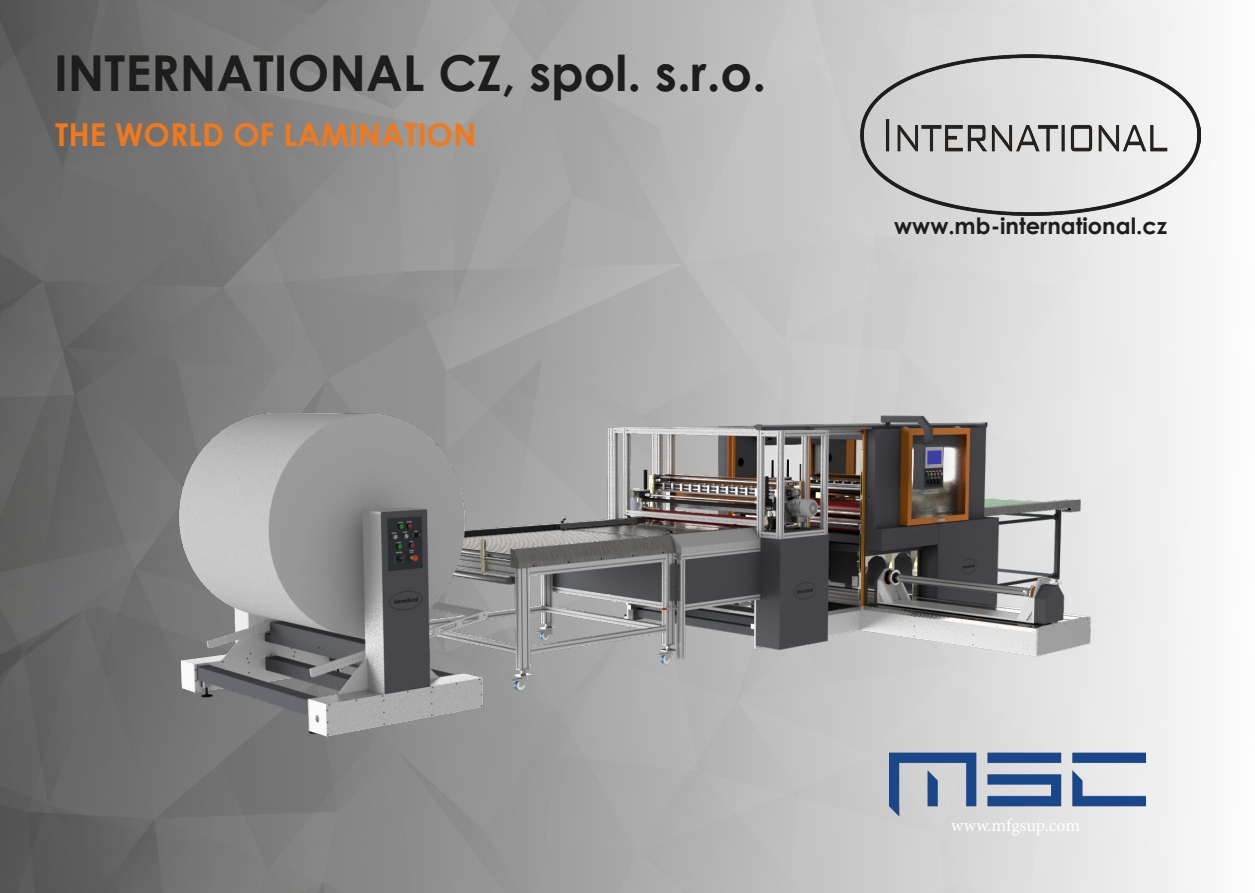
<style>
.page{position:relative;width:1255px;height:893px;background:#fff}
.page>*{position:absolute;margin:0;border:0;box-sizing:border-box;transform-origin:0 0}
.t1{font:700 49.5px "Century Gothic";color:#1d1d1b}
.t2{font:700 31.5px "Century Gothic";color:#ef791c}
.t3{font:700 22.5px "Century Gothic";color:#1d1d1b}
.t4{font:18px "Minion Pro";color:#fff}
</style>
<div class="page">
<div style="left:0;top:0;width:1254px;height:893px;background:linear-gradient(to right,#5e5e5e,#fcfcfc)"></div>
<img style="left:118px;top:399px;width:985px;height:346px">
<img style="left:860px;top:54px;width:340px;height:162px">
<img style="left:889px;top:753px;width:255px;height:64px">
<p class="t1" style="left:54px;top:36px;width:713px">INTERNATIONAL CZ, spol. s.r.o.</p>
<p class="t2" style="left:55px;top:110px;width:422px">THE WORLD OF LAMINATION</p>
<p class="t3" style="left:894px;top:208px;width:274px">www.mb-international.cz</p>
<p class="t4" style="left:951px;top:813px;width:130px">www.mfgsup.com</p>
</div>
